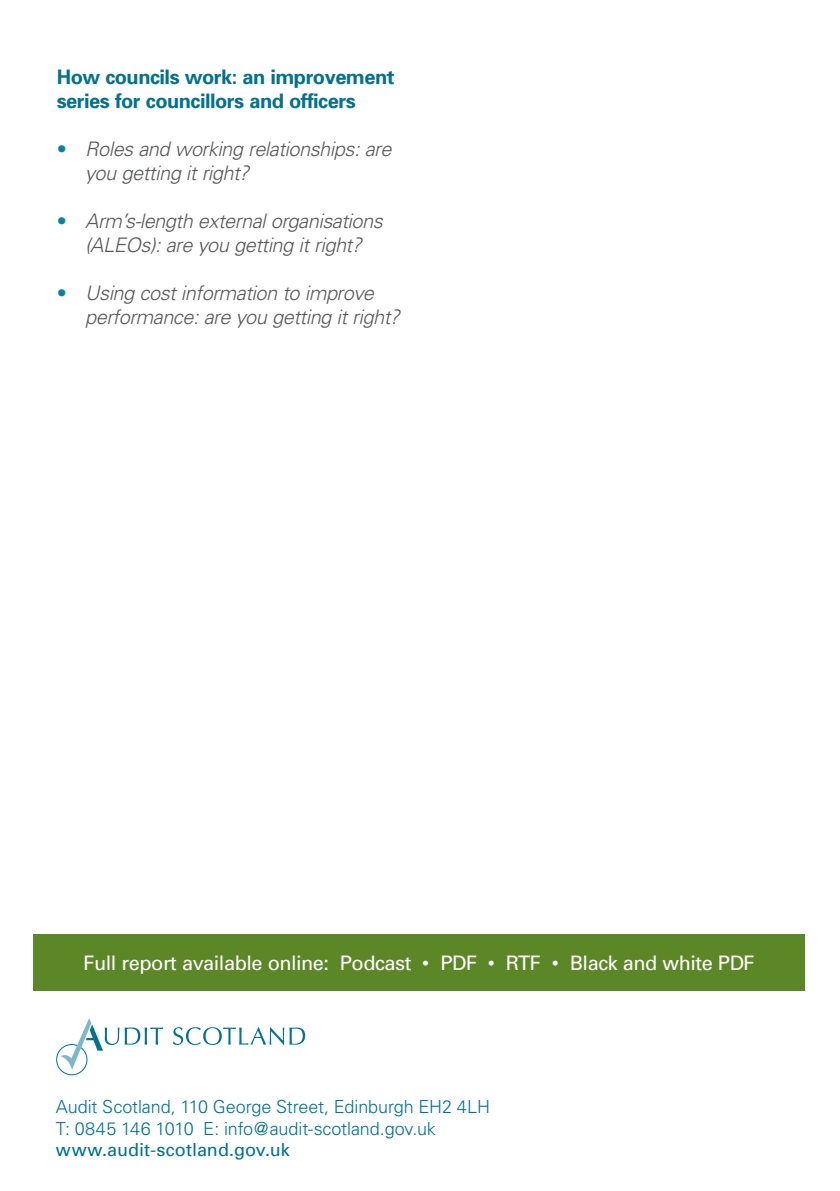
<style>
.page{position:relative;width:840px;height:1191px;background:#fff}
.page>*{position:absolute;margin:0;border:0;box-sizing:border-box;transform-origin:0 0}
.Paragraph_-_bullet{font:italic 300 20px/24px "Univers";letter-spacing:-.025em;color:#58595b}
.Heading_3{font:700 20px/24px "Univers";letter-spacing:-.025em;color:#00728f}
.Heading_3-2{font:20px "Univers";letter-spacing:-.025em;color:#fff}
.t1{font:300 18px "Univers";letter-spacing:-.005em;color:#00728f}
.t2{font:18px "Univers";color:#00728f}
.s1{font-style:normal;color:#0086a2}
</style>
<div class="page">
<div style="left:33px;top:934px;width:771px;height:57px;background:#5c8727"></div>
<div style="left:56px;top:1044px;width:31px;height:31px;border:1px solid #00728f;border-radius:50%"></div>
<svg style="left:61px;top:1018px;width:58px;height:51px"></svg>
<svg style="left:125px;top:1027px;width:38px;height:17px"></svg>
<svg style="left:173px;top:1027px;width:132px;height:18px"></svg>
<p class="Heading_3" style="left:57px;top:65px;width:339px">How councils work: an improvement series for councillors and officers</p>
<p class="Paragraph_-_bullet" style="left:85px;top:137px;width:308px;text-indent:-28px"><span class="s1">•</span> Roles and working relationships: are you getting it right?</p>
<p class="Paragraph_-_bullet" style="left:57px;top:209px;width:327px;text-align:center"><span class="s1">•</span> Arm’s-length external organisations (ALEOs): are you getting it right?</p>
<p class="Paragraph_-_bullet" style="left:85px;top:281px;width:316px;text-indent:-28px"><span class="s1">•</span> Using cost information to improve performance: are you getting it right?</p>
<p class="Heading_3-2" style="left:83px;top:951px;width:672px">Full report available online: Podcast • PDF • RTF • Black and white PDF</p>
<p class="t1" style="left:56px;top:1095px;width:435px">Audit Scotland, 110 George Street, Edinburgh EH2 4LH</p>
<p class="t1" style="left:56px;top:1117px;width:381px">T: 0845 146 1010 E: info@audit-scotland.gov.uk</p>
<p class="t2" style="left:56px;top:1139px;width:235px">www.audit-scotland.gov.uk</p>
</div>
